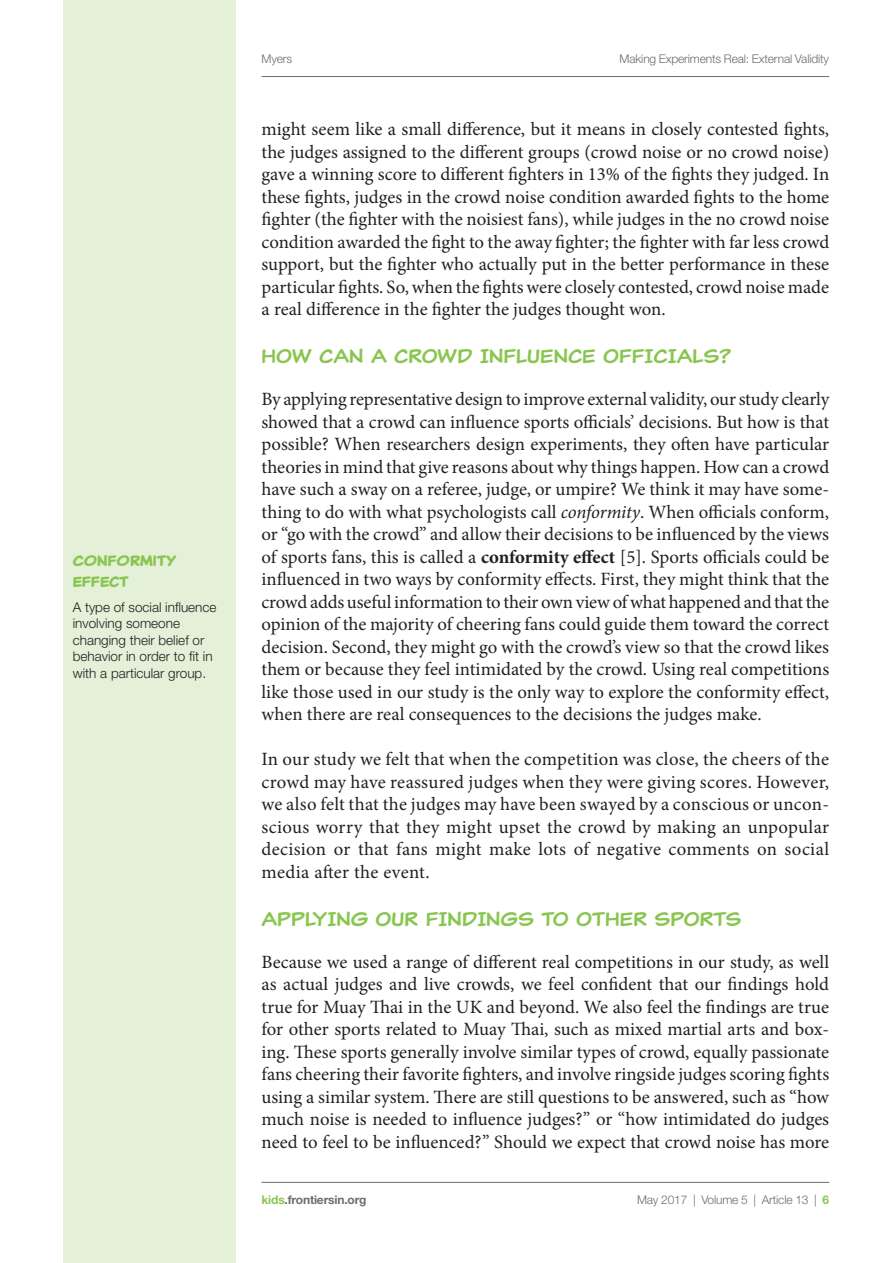
<style>
.page{position:relative;width:893px;height:1263px;background:#fff}
.page>*{position:absolute;margin:0;border:0;box-sizing:border-box;transform-origin:0 0}
.t1{font:19.5px "Classic Comic";color:#89c650}
.t2{font:18.75px/22.5px "Minion Pro";color:#231f20;text-align:justify}
.t3{font:700 15px/21px "Classic Comic";color:#89c650}
.t4{font:300 13.5px/16.5px "Helvetica Neue LT Std";color:#231f20}
.t5{font:300 12px "Helvetica Neue LT Std";letter-spacing:-.015em;color:#6c6d70}
.t6{font:700 12px "Helvetica Neue LT Std";letter-spacing:-.015em;color:#6c6d70}
.s1{font-style:italic}
.s2{font-weight:700}
.s3{color:#89c650}
.s4{font-weight:700;color:#89c650}
</style>
<div class="page">
<hr style="left:261px;top:76px;width:568px;height:1px;background:#6c6d70">
<div style="left:64px;top:0;width:172px;height:1263px;background:#e4f0d8"></div>
<hr style="left:261px;top:1182px;width:568px;height:1px;background:#6c6d70">
<p class="t3" style="left:73px;top:550px;width:105px">CONFORMITY<br>EFFECT</p>
<p class="t4" style="left:73px;top:598px;width:145px">A type of social influence involving someone changing their belief or behavior in order to fit in with a particular group.</p>
<p class="t5" style="left:261px;top:51px;width:32px">Myers</p>
<p class="t5" style="left:620px;top:51px;width:211px">Making Experiments Real: External Validity</p>
<p class="t2" style="left:261px;top:118px;width:569px">might seem like a small difference, but it means in closely contested fights, the judges assigned to the different groups (crowd noise or no crowd noise) gave a winning score to different fighters in 13% of the fights they judged. In these fights, judges in the crowd noise condition awarded fights to the home fighter (the fighter with the noisiest fans), while judges in the no crowd noise condition awarded the fight to the away fighter; the fighter with far less crowd support, but the fighter who actually put in the better performance in these particular fights. So, when the fights were closely contested, crowd noise made a real difference in the fighter the judges thought won.</p>
<p class="t1" style="left:261px;top:343px;width:472px">HOW CAN A CROWD INFLUENCE OFFICIALS?</p>
<p class="t2" style="left:261px;top:388px;width:569px">By applying representative design to improve external validity, our study clearly showed that a crowd can influence sports officials’ decisions. But how is that possible? When researchers design experiments, they often have particular theories in mind that give reasons about why things happen. How can a crowd have such a sway on a referee, judge, or umpire? We think it may have some&shy;thing to do with what psychologists call <span class="s1">conformity</span>. When officials conform, or “go with the crowd” and allow their decisions to be influenced by the views of sports fans, this is called a <span class="s2">conformity effect</span> [5]. Sports officials could be influenced in two ways by conformity effects. First, they might think that the crowd adds useful information to their own view of what happened and that the opinion of the majority of cheering fans could guide them toward the correct decision. Second, they might go with the crowd’s view so that the crowd likes them or because they feel intimidated by the crowd. Using real competitions like those used in our study is the only way to explore the conformity effect, when there are real consequences to the decisions the judges make.</p>
<p class="t2" style="left:261px;top:748px;width:569px">In our study we felt that when the competition was close, the cheers of the crowd may have reassured judges when they were giving scores. However, we also felt that the judges may have been swayed by a conscious or uncon&shy;scious worry that they might upset the crowd by making an unpopular decision or that fans might make lots of negative comments on social media after the event.</p>
<p class="t1" style="left:261px;top:906px;width:482px">APPLYING OUR FINDINGS TO OTHER SPORTS</p>
<p class="t2" style="left:261px;top:950px;width:569px">Because we used a range of different real competitions in our study, as well as actual judges and live crowds, we feel confident that our findings hold true for Muay Thai in the UK and beyond. We also feel the findings are true for other sports related to Muay Thai, such as mixed martial arts and box&shy;ing. These sports generally involve similar types of crowd, equally passionate fans cheering their favorite fighters, and involve ringside judges scoring fights using a similar system. There are still questions to be answered, such as “how much noise is needed to influence judges?” or “how intimidated do judges need to feel to be influenced?” Should we expect that crowd noise has more</p>
<p class="t6" style="left:261px;top:1192px;width:107px"><span class="s3">kids</span>.frontiersin.org</p>
<p class="t5" style="left:637px;top:1192px;width:194px">May 2017 | Volume 5 | Article 13 | <span class="s4">6</span></p>
</div>
